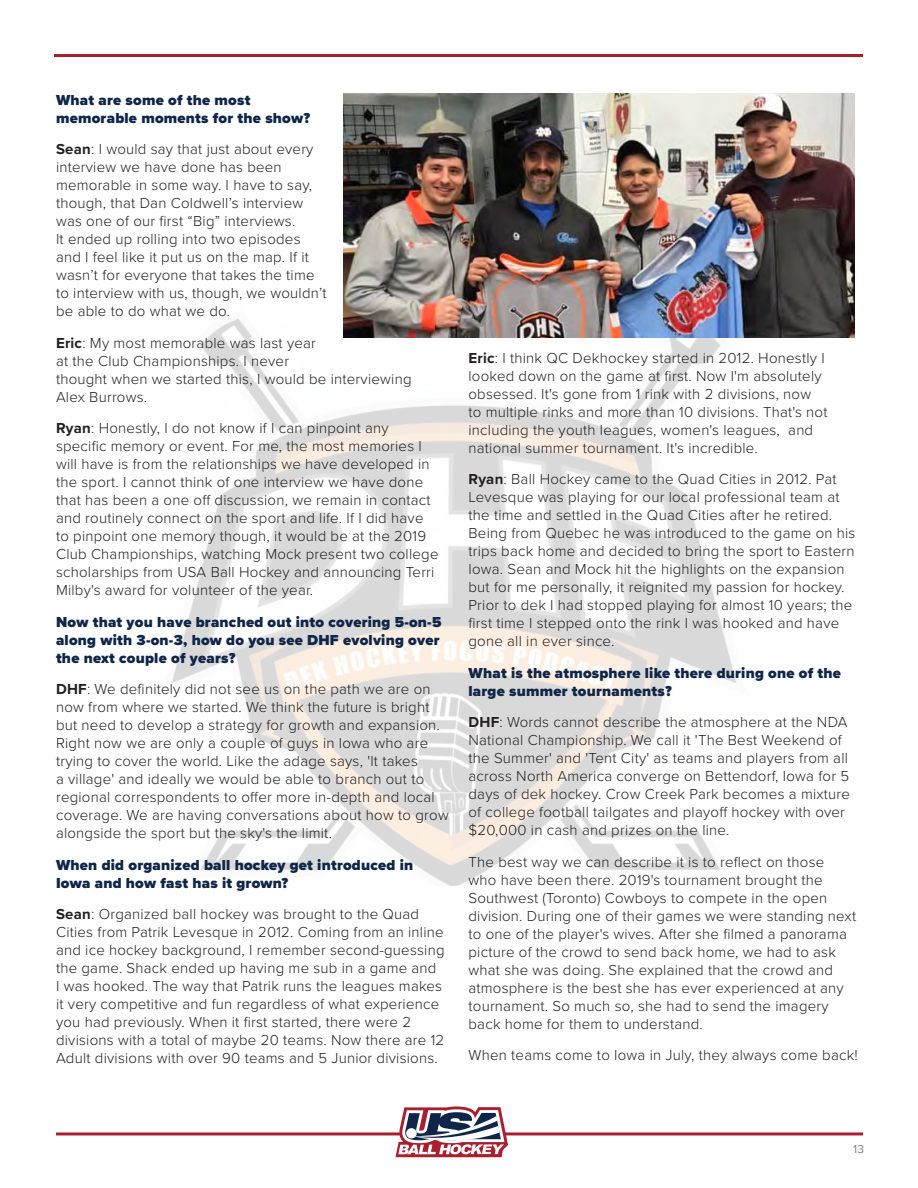
<style>
.page{position:relative;width:918px;height:1188px;background:#fff}
.page>*{position:absolute;margin:0;border:0;box-sizing:border-box;transform-origin:0 0}
.Body_Copy{font:300 15px/18px "Proxima Nova";letter-spacing:.015em;color:#231f20}
.Body_Copy-2{font:900 15px/18px "Proxima Nova";letter-spacing:.015em;color:#102649}
.Footers_Right{font:12px "Proxima Nova";color:#7f7e81}
.s1{font-weight:700}
</style>
<div class="page">
<img style="left:172px;top:319px;width:565px;height:567px">
<hr style="left:54px;top:54px;width:809px;height:3px;background:#aa1e2d">
<hr style="left:56px;top:1132px;width:807px;height:3px;background:#aa1e2d">
<svg style="left:396px;top:1107px;width:112px;height:50px"></svg>
<img style="left:343px;top:93px;width:511px;height:245px">
<p class="Body_Copy-2" style="left:56px;top:91px;width:256px">What are some of the most memorable moments for the show?</p>
<p class="Body_Copy" style="left:56px;top:140px;width:272px"><span class="s1">Sean</span>: I would say that just about every interview we have done has been memorable in some way. I have to say, though, that Dan Coldwell’s interview was one of our first “Big” interviews.<br>It ended up rolling into two episodes and I feel like it put us on the map. If it wasn’t for everyone that takes the time to interview with us, though, we wouldn’t be able to do what we do.</p>
<p class="Body_Copy" style="left:56px;top:333px;width:357px"><span class="s1">Eric</span>: My most memorable was last year<br>at the Club Championships. I never<br>thought when we started this, I would be interviewing Alex Burrows.</p>
<p class="Body_Copy" style="left:56px;top:419px;width:384px"><span class="s1">Ryan</span>: Honestly, I do not know if I can pinpoint any specific memory or event. For me, the most memories I will have is from the relationships we have developed in the sport. I cannot think of one interview we have done that has been a one off discussion, we remain in contact and routinely connect on the sport and life. If I did have to pinpoint one memory though, it would be at the 2019<br>Club Championships, watching Mock present two college scholarships from USA Ball Hockey and announcing Terri Milby's award for volunteer of the year.</p>
<p class="Body_Copy-2" style="left:56px;top:613px;width:387px">Now that you have branched out into covering 5-on-5 along with 3-on-3, how do you see DHF evolving over the next couple of years?</p>
<p class="Body_Copy" style="left:56px;top:680px;width:394px"><span class="s1">DHF</span>: We definitely did not see us on the path we are on now from where we started. We think the future is bright but need to develop a strategy for growth and expansion.<br>Right now we are only a couple of guys in Iowa who are trying to cover the world. Like the adage says, 'It takes<br>a village' and ideally we would be able to branch out to regional correspondents to offer more in-depth and local coverage. We are having conversations about how to grow alongside the sport but the sky's the limit.</p>
<p class="Body_Copy-2" style="left:56px;top:856px;width:359px">When did organized ball hockey get introduced in<br>Iowa and how fast has it grown?</p>
<p class="Body_Copy" style="left:56px;top:905px;width:390px"><span class="s1">Sean</span>: Organized ball hockey was brought to the Quad Cities from Patrik Levesque in 2012. Coming from an inline and ice hockey background, I remember second-guessing the game. Shack ended up having me sub in a game and<br>I was hooked. The way that Patrik runs the leagues makes it very competitive and fun regardless of what experience you had previously. When it first started, there were 2 divisions with a total of maybe 20 teams. Now there are 12<br>Adult divisions with over 90 teams and 5 Junior divisions.</p>
<p class="Body_Copy" style="left:469px;top:348px;width:360px"><span class="s1">Eric</span>: I think QC Dekhockey started in 2012. Honestly I looked down on the game at first. Now I'm absolutely obsessed. It's gone from 1 rink with 2 divisions, now to multiple rinks and more than 10 divisions. That's not including the youth leagues, women's leagues, and national summer tournament. It's incredible.</p>
<p class="Body_Copy" style="left:469px;top:470px;width:388px"><span class="s1">Ryan</span>: Ball Hockey came to the Quad Cities in 2012. Pat Levesque was playing for our local professional team at the time and settled in the Quad Cities after he retired.<br>Being from Quebec he was introduced to the game on his trips back home and decided to bring the sport to Eastern Iowa. Sean and Mock hit the highlights on the expansion but for me personally, it reignited my passion for hockey.<br>Prior to dek I had stopped playing for almost 10 years; the first time I stepped onto the rink I was hooked and have gone all in ever since.</p>
<p class="Body_Copy-2" style="left:469px;top:664px;width:374px">What is the atmosphere like there during one of the large summer tournaments?</p>
<p class="Body_Copy" style="left:469px;top:713px;width:383px"><span class="s1">DHF</span>: Words cannot describe the atmosphere at the NDA National Championship. We call it 'The Best Weekend of the Summer' and 'Tent City' as teams and players from all across North America converge on Bettendorf, Iowa for 5 days of dek hockey. Crow Creek Park becomes a mixture of college football tailgates and playoff hockey with over $20,000 in cash and prizes on the line.</p>
<p class="Body_Copy" style="left:469px;top:852px;width:389px">The best way we can describe it is to reflect on those<br>who have been there. 2019's tournament brought the Southwest (Toronto) Cowboys to compete in the open division. During one of their games we were standing next to one of the player's wives. After she filmed a panorama picture of the crowd to send back home, we had to ask what she was doing. She explained that the crowd and atmosphere is the best she has ever experienced at any tournament. So much so, she had to send the imagery back home for them to understand.</p>
<p class="Body_Copy" style="left:469px;top:1046px;width:391px">When teams come to Iowa in July, they always come back!</p>
<p class="Footers_Right" style="left:853px;top:1140px;width:12px">13</p>
</div>
